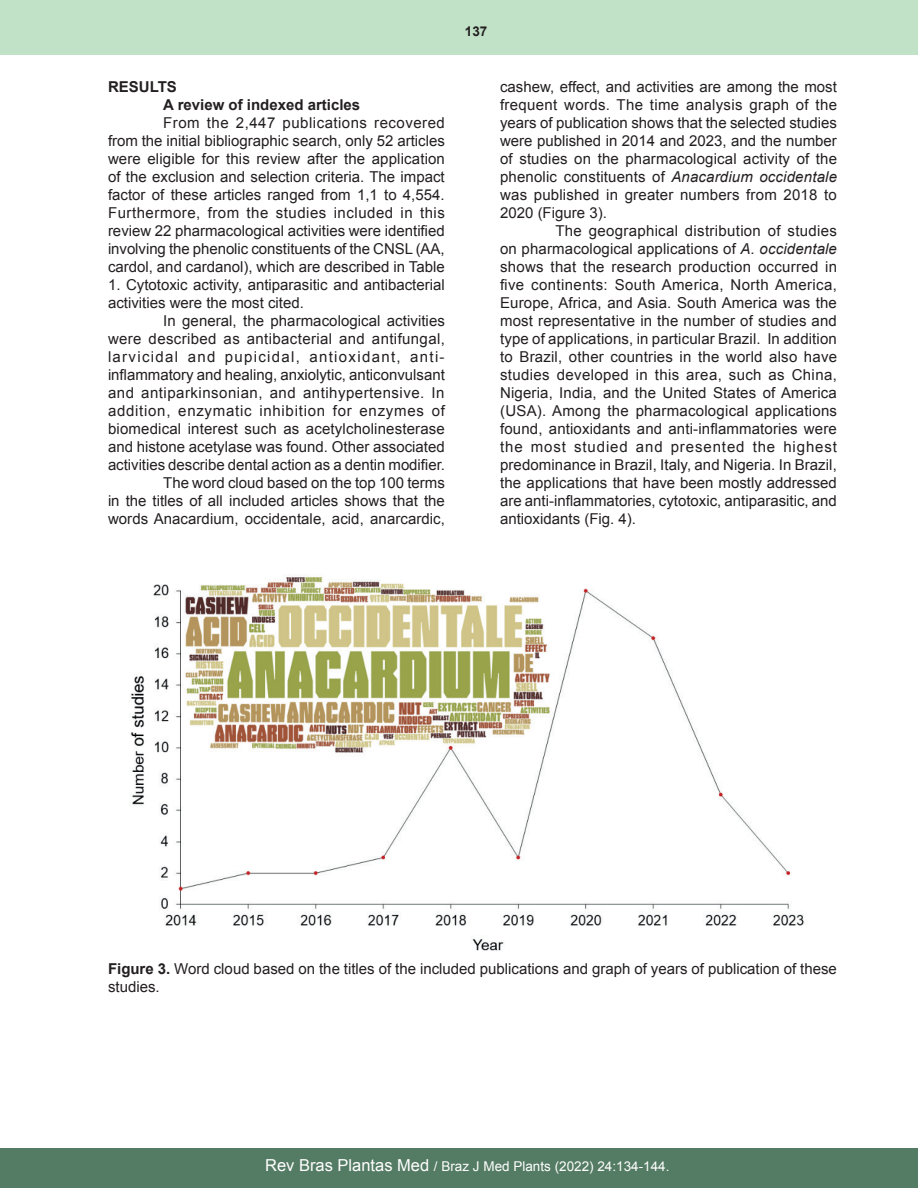
<style>
.page{position:relative;width:918px;height:1188px;background:#fff}
.page>*{position:absolute;margin:0;border:0;box-sizing:border-box;transform-origin:0 0}
.a-texto{font:15px/18px "Arial";color:#231f20;text-align:justify}
.a-texto-2{font:700 15px "Arial";color:#231f20}
.t1{font:13.5px "Arial";color:#fff}
.t2{font:700 13.5px "Arial";color:#231f20}
.s1{font-style:italic}
.s2{font-weight:700}
.s3{font-size:16.5px}
</style>
<div class="page">
<div style="left:0;top:0;width:918px;height:55px;background:#c1e2c7"></div>
<div style="left:0;top:1148px;width:918px;height:40px;background:#547b63"></div>
<img style="left:130px;top:576px;width:674px;height:375px">
<p class="a-texto-2" style="left:108px;top:77px;width:70px">RESULTS</p>
<p class="a-texto-2" style="left:163px;top:95px;width:199px">A review of indexed articles</p>
<p class="a-texto" style="left:108px;top:114px;width:338px;text-indent:55px">From the 2,447 publications recovered from the initial bibliographic search, only 52 articles were eligible for this review after the application of the exclusion and selection criteria. The impact factor of these articles ranged from 1,1 to 4,554.<br>Furthermore, from the studies included in this review 22 pharmacological activities were identified involving the phenolic constituents of the CNSL (AA, cardol, and cardanol), which are described in Table</p>
<p class="a-texto" style="left:108px;top:276px;width:338px">1. Cytotoxic activity, antiparasitic and antibacterial activities were the most cited.</p>
<p class="a-texto" style="left:108px;top:312px;width:339px;text-indent:55px">In general, the pharmacological activities were described as antibacterial and antifungal, larvicidal and pupicidal, antioxidant, anti&shy;inflammatory and healing, anxiolytic, anticonvulsant and antiparkinsonian, and antihypertensive. In addition, enzymatic inhibition for enzymes of biomedical interest such as acetylcholinesterase and histone acetylase was found. Other associated activities describe dental action as a dentin modifier.</p>
<p class="a-texto" style="left:108px;top:474px;width:339px;text-indent:55px">The word cloud based on the top 100 terms in the titles of all included articles shows that the words Anacardium, occidentale, acid, anarcardic,</p>
<p class="t2" style="left:465px;top:22px;width:24px">137</p>
<p class="a-texto" style="left:500px;top:78px;width:338px">cashew, effect, and activities are among the most frequent words. The time analysis graph of the years of publication shows that the selected studies were published in 2014 and 2023, and the number of studies on the pharmacological activity of the phenolic constituents of <span class="s1">Anacardium occidentale </span>was published in greater numbers from 2018 to 2020 (Figure 3).</p>
<p class="a-texto" style="left:500px;top:222px;width:339px;text-indent:55px">The geographical distribution of studies on pharmacological applications of <span class="s1">A. occidentale </span>shows that the research production occurred in five continents: South America, North America, Europe, Africa, and Asia. South America was the most representative in the number of studies and type of applications, in particular Brazil. In addition to Brazil, other countries in the world also have studies developed in this area, such as China, Nigeria, India, and the United States of America (USA). Among the pharmacological applications found, antioxidants and anti-inflammatories were the most studied and presented the highest predominance in Brazil, Italy, and Nigeria. In Brazil, the applications that have been mostly addressed are anti-inflammatories, cytotoxic, antiparasitic, and antioxidants (Fig. 4).</p>
<p class="a-texto" style="left:108px;top:960px;width:730px"><span class="s2">Figure 3.</span> Word cloud based on the titles of the included publications and graph of years of publication of these studies.</p>
<p class="t1" style="left:265px;top:1157px;width:406px"><span class="s3">Rev Bras Plantas Med</span> / Braz J Med Plants (2022) 24:134-144.</p>
</div>
